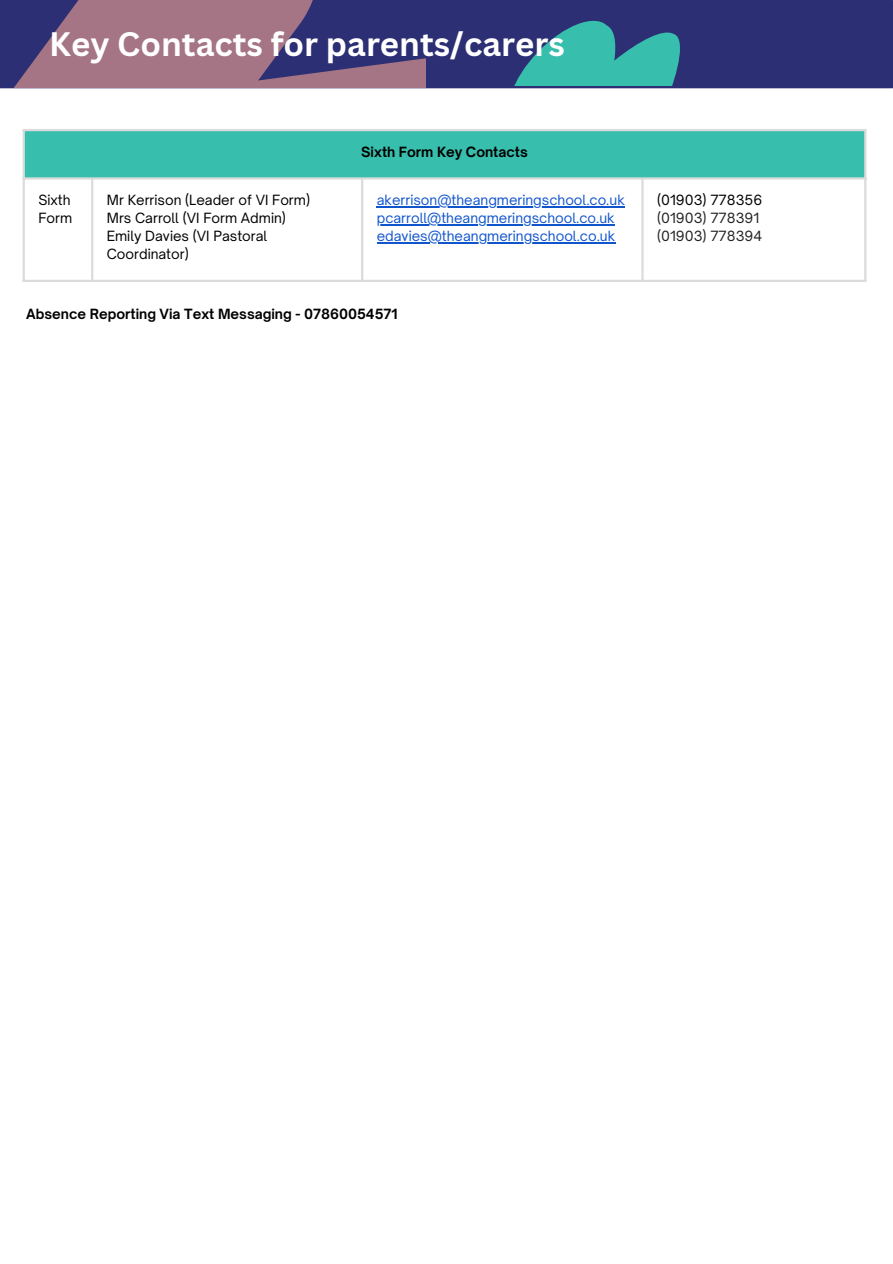
<style>
.page{position:relative;width:893px;height:1264px;background:#fff}
.page>*{position:absolute;margin:0;border:0;box-sizing:border-box;transform-origin:0 0}
.t1{font:700 33px "Canva Sans";color:#fff}
.t2{font:13.5px/18px "Open Sauce One";color:#000}
.t3{font:13.5px/18px "Open Sauce One";color:#15c}
.t4{font:700 13.5px "Open Sauce One";color:#000}
.t5{font:13.5px/18px "Open Sauce One";color:#222}
</style>
<div class="page">
<div style="left:23px;top:130px;width:842px;height:49px;background:#38bead"></div>
<hr style="left:377px;top:206px;width:247px;height:1px;background:#15c">
<hr style="left:377px;top:224px;width:237px;height:1px;background:#15c">
<hr style="left:377px;top:242px;width:238px;height:1px;background:#15c">
<hr style="left:23px;top:131px;width:2px;height:149px;background:#dbdbdb">
<hr style="left:91px;top:180px;width:2px;height:100px;background:#dbdbdb">
<hr style="left:361px;top:180px;width:2px;height:100px;background:#dbdbdb">
<hr style="left:641px;top:180px;width:2px;height:100px;background:#dbdbdb">
<hr style="left:864px;top:131px;width:2px;height:149px;background:#dbdbdb">
<hr style="left:23px;top:129px;width:843px;height:2px;background:#dbdbdb">
<hr style="left:23px;top:177px;width:843px;height:3px;background:#dbdbdb">
<hr style="left:23px;top:280px;width:843px;height:2px;background:#dbdbdb">
<div style="left:425px;top:0;width:467px;height:88px;background:#2c2f73"></div>
<svg style="left:0;top:0;width:425px;height:88px;background:#7a5c7e"></svg>
<svg style="left:501px;top:14px;width:235px;height:71px;background:#316e8c"></svg>
<h1 class="t1" style="left:49px;top:21px;width:517px">Key Contacts for parents/carers</h1>
<p class="t4" style="left:361px;top:143px;width:168px">Sixth Form Key Contacts</p>
<p class="t2" style="left:38px;top:191px;width:35px">Sixth<br>Form</p>
<p class="t2" style="left:107px;top:191px;width:205px">Mr Kerrison (Leader of VI Form)<br>Mrs Carroll (VI Form Admin)<br>Emily Davies (VI Pastoral<br>Coordinator)</p>
<p class="t3" style="left:377px;top:191px;width:249px">akerrison@theangmeringschool.co.uk pcarroll@theangmeringschool.co.uk edavies@theangmeringschool.co.uk</p>
<p class="t2" style="left:657px;top:191px;width:107px">(01903) 778356</p>
<p class="t5" style="left:657px;top:209px;width:107px">(01903) 778391 (01903) 778394</p>
<p class="t4" style="left:26px;top:306px;width:373px">Absence Reporting Via Text Messaging - 07860054571</p>
</div>
